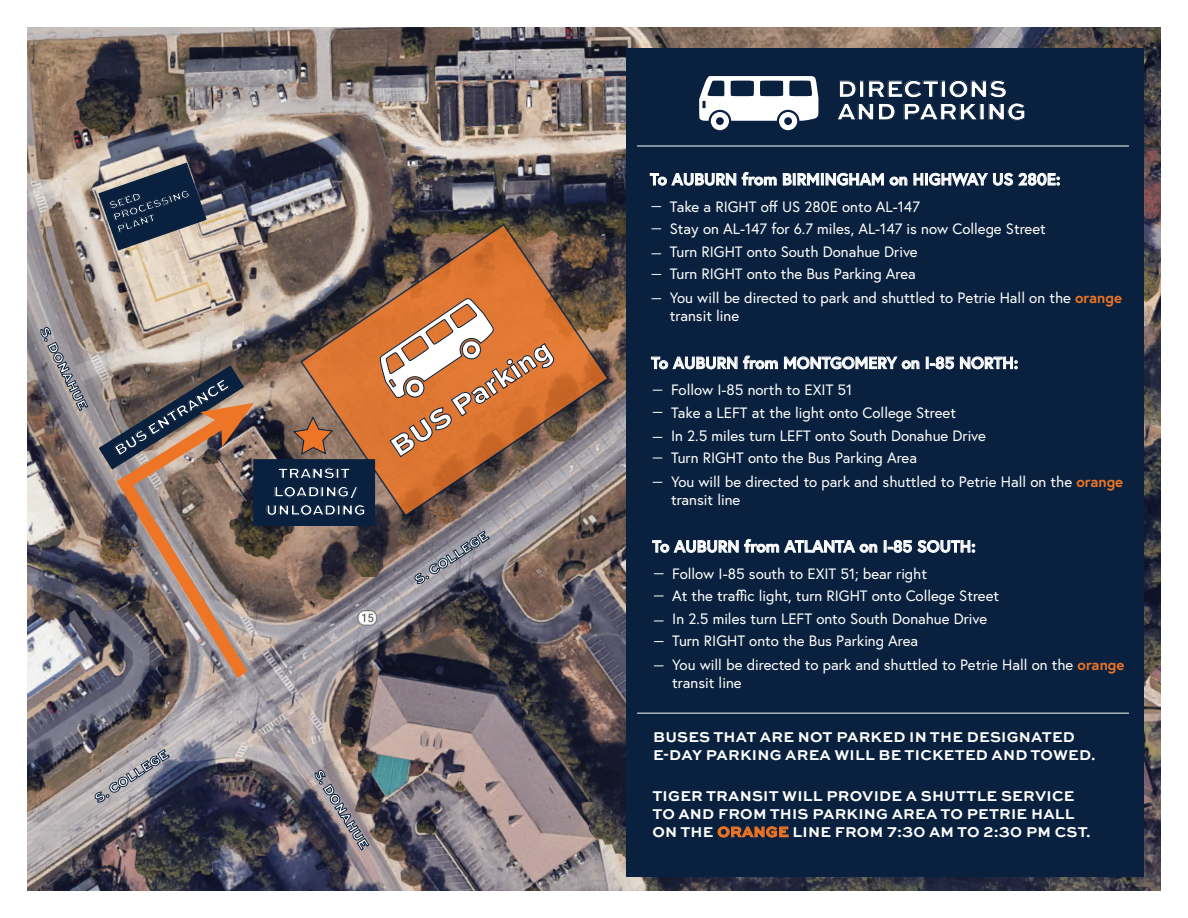
<style>
.page{position:relative;width:1188px;height:918px;background:#fff}
.page>*{position:absolute;margin:0;border:0;box-sizing:border-box;transform-origin:0 0}
.t1{font:800 29.25px "Sweet Sans Pro";color:#fff}
.t2{font:800 25.2px/22.5px "Sweet Sans Pro";color:#fff}
.t3{font:700 16.5px "Europa";color:#fff}
.t4{font:800 15.45px "Sweet Sans Pro";color:#fff}
.t5{font:800 15.3px/18.3px "Sweet Sans Pro";color:#fff;text-align:center}
.t6{font:15px/22.5px "Europa";color:#fff}
.t7{font:700 15px/18px "Sweet Sans Pro";letter-spacing:.015em;color:#fff}
.t8{font:800 13.5px "Sweet Sans Pro";color:#fff}
.t9{font:800 11.1px/12.5px "Sweet Sans Pro";color:#fff}
.s1{font-weight:700;color:#ee7525}
.s2{color:#ee7525}
</style>
<div class="page">
<img style="left:27px;top:27px;width:1134px;height:864px">
<img style="left:300px;top:223px;width:309px;height:294px">
<svg style="left:41px;top:327px;width:47px;height:84px"></svg>
<svg style="left:315px;top:770px;width:54px;height:80px"></svg>
<svg style="left:94px;top:749px;width:76px;height:53px"></svg>
<svg style="left:414px;top:531px;width:76px;height:53px"></svg>
<div style="left:254px;top:460px;width:120px;height:65px;background:#09213e"></div>
<div style="left:253px;top:459px;width:122px;height:67px;border:1px solid #09213e"></div>
<svg style="left:292px;top:415px;width:42px;height:41px"></svg>
<div style="left:626px;top:48px;width:517px;height:828px;background:#09213e"></div>
<svg style="left:650px;top:173px;width:86px;height:13px"></svg>
<svg style="left:742px;top:172px;width:35px;height:14px"></svg>
<svg style="left:783px;top:173px;width:101px;height:13px"></svg>
<svg style="left:890px;top:177px;width:17px;height:9px"></svg>
<svg style="left:914px;top:173px;width:146px;height:13px"></svg>
<svg style="left:651px;top:357px;width:86px;height:12px"></svg>
<svg style="left:743px;top:356px;width:35px;height:13px"></svg>
<svg style="left:784px;top:357px;width:135px;height:12px"></svg>
<svg style="left:926px;top:357px;width:28px;height:12px"></svg>
<svg style="left:960px;top:357px;width:58px;height:12px"></svg>
<svg style="left:652px;top:539px;width:225px;height:14px"></svg>
<svg style="left:884px;top:540px;width:91px;height:13px"></svg>
<svg style="left:718px;top:826px;width:71px;height:12px"></svg>
<hr style="left:637px;top:146px;width:492px;height:1px;background:#fff">
<hr style="left:637px;top:713px;width:492px;height:1px;background:#fff">
<svg style="left:98px;top:364px;width:161px;height:327px"></svg>
<svg style="left:98px;top:162px;width:109px;height:89px"></svg>
<svg style="left:699px;top:76px;width:119px;height:54px"></svg>
<svg style="left:380px;top:299px;width:175px;height:158px"></svg>
<p class="t9" style="left:107px;top:199px;width:81px;rotate:-18deg">SEED<br>PROCESSING<br>PLANT</p>
<p class="t8" style="left:53px;top:323px;width:92px;rotate:63deg">S. DONAHUE</p>
<p class="t4" style="left:109px;top:442px;width:132px;rotate:-32deg">BUS ENTRANCE</p>
<p class="t5" style="left:266px;top:463px;width:101px">TRANSIT<br>LOADING/<br>UNLOADING</p>
<h1 class="t1" style="left:380px;top:431px;width:188px;rotate:-34deg">BUS Parking</h1>
<p class="t8" style="left:410px;top:572px;width:87px;rotate:-33deg">S. COLLEGE</p>
<p class="t8" style="left:90px;top:791px;width:87px;rotate:-33deg">S. COLLEGE</p>
<p class="t8" style="left:327px;top:765px;width:92px;rotate:58deg">S. DONAHUE</p>
<h2 class="t2" style="left:837px;top:76px;width:191px">DIRECTIONS<br>AND PARKING</h2>
<p class="t3" style="left:650px;top:168px;width:412px">To AUBURN from BIRMINGHAM on HIGHWAY US 280E:</p>
<p class="t6" style="left:670px;top:195px;width:377px">Take a RIGHT off US 280E onto AL-147<br>Stay on AL-147 for 6.7 miles, AL-147 is now College Street Turn RIGHT onto South Donahue Drive<br>Turn RIGHT onto the Bus Parking Area</p>
<p class="t6" style="left:670px;top:289px;width:454px;line-height:18px">You will be directed to park and shuttled to Petrie Hall on the <span class="s1">orange </span>transit line</p>
<p class="t3" style="left:651px;top:352px;width:369px">To AUBURN from MONTGOMERY on I-85 NORTH:</p>
<p class="t6" style="left:671px;top:378px;width:316px">Follow I-85 north to EXIT 51<br>Take a LEFT at the light onto College Street<br>In 2.5 miles turn LEFT onto South Donahue Drive Turn RIGHT onto the Bus Parking Area</p>
<p class="t6" style="left:671px;top:472px;width:454px;line-height:18px">You will be directed to park and shuttled to Petrie Hall on the <span class="s1">orange </span>transit line</p>
<p class="t3" style="left:652px;top:535px;width:325px">To AUBURN from ATLANTA on I-85 SOUTH:</p>
<p class="t6" style="left:672px;top:562px;width:328px">Follow I-85 south to EXIT 51; bear right<br>At the traffic light, turn RIGHT onto College Street In 2.5 miles turn LEFT onto South Donahue Drive Turn RIGHT onto the Bus Parking Area</p>
<p class="t6" style="left:672px;top:656px;width:454px;line-height:18px">You will be directed to park and shuttled to Petrie Hall on the <span class="s1">orange </span>transit line</p>
<p class="t7" style="left:653px;top:727px;width:444px">BUSES THAT ARE NOT PARKED IN THE DESIGNATED<br>E-DAY PARKING AREA WILL BE TICKETED AND TOWED.</p>
<p class="t7" style="left:652px;top:786px;width:440px">TIGER TRANSIT WILL PROVIDE A SHUTTLE SERVICE<br>TO AND FROM THIS PARKING AREA TO PETRIE HALL<br>ON THE <span class="s2">ORANGE</span> LINE FROM 7:30 AM TO 2:30 PM CST.</p>
</div>
